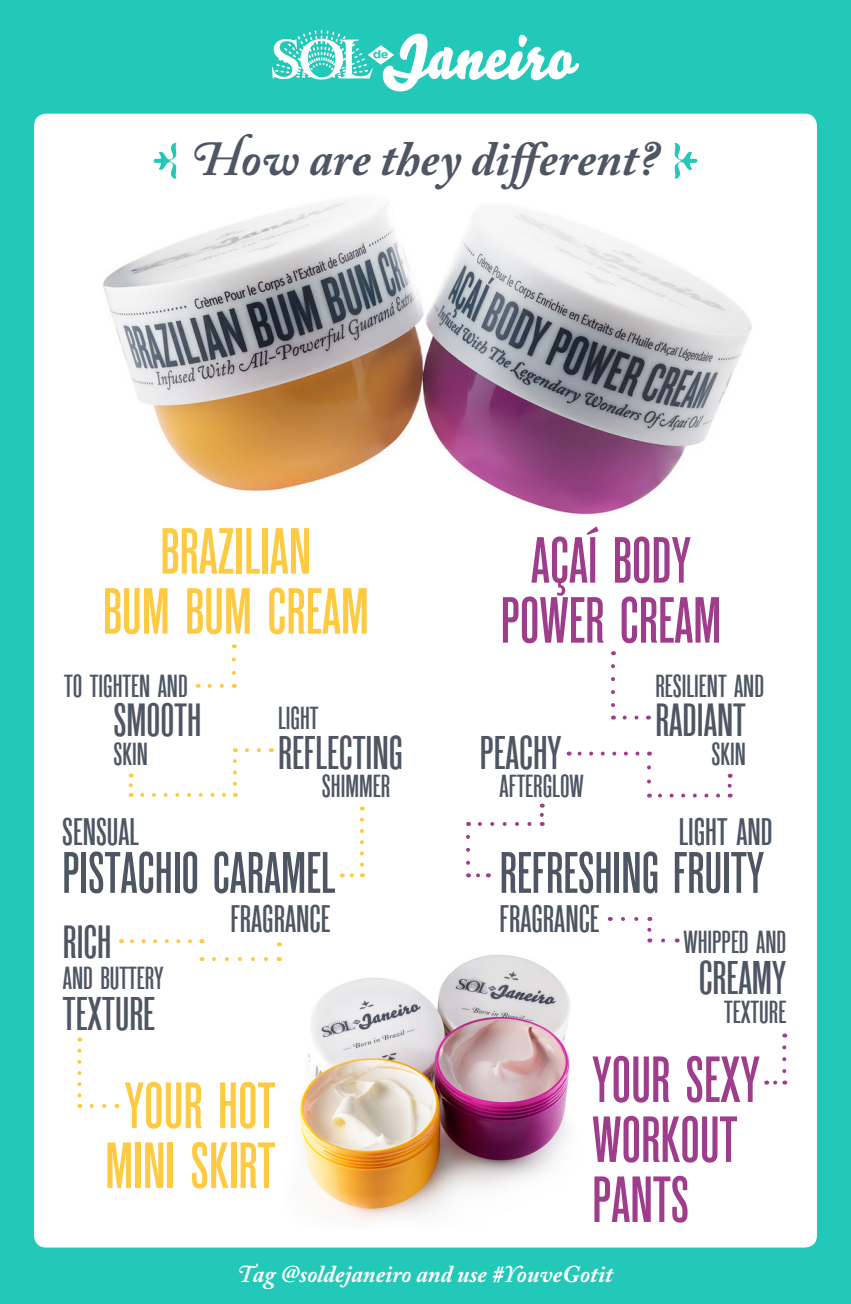
<style>
.page{position:relative;width:851px;height:1304px;background:#fff}
.page>*{position:absolute;margin:0;border:0;box-sizing:border-box;transform-origin:0 0}
.t1{font:500 65px/60px "Reforma Grotesk W01";color:#9e3d8b;text-align:center}
.t2{font:500 65px/60px "Reforma Grotesk W01";color:#feca42;text-align:center}
.t3{font:500 58.3px "Reforma Grotesk W01";color:#4e5664}
.t4{font:italic 700 48.7px "Adobe Caslon Pro";color:#4e5664}
.t5{font:500 47px "Reforma Grotesk W01";color:#4e5664}
.t6{font:500 46.3px "Reforma Grotesk W01";color:#4e5664}
.t7{font:500 38.2px "Reforma Grotesk W01";color:#4e5664}
.t8{font:500 31.7px "Reforma Grotesk W01";color:#4e5664}
.t9{font:italic 700 24px "Adobe Caslon Pro";color:#fff}
.s1{font-family:"Adobe Caslon Swash";font-weight:600}
</style>
<div class="page">
<div style="left:0;top:0;width:850px;height:1304px;background:#22c8b8"></div>
<div style="left:34px;top:114px;width:782px;height:1133px;background:#fff;border-radius:12px"></div>
<img style="left:299px;top:955px;width:271px;height:266px">
<img style="left:103px;top:166px;width:649px;height:349px">
<svg style="left:154px;top:143px;width:22px;height:36px"></svg>
<svg style="left:674px;top:143px;width:23px;height:36px"></svg>
<svg style="left:272px;top:30px;width:307px;height:61px"></svg>
<svg style="left:232px;top:659px;width:4px;height:29px"></svg>
<svg style="left:198px;top:684px;width:24px;height:4px"></svg>
<svg style="left:624px;top:716px;width:15px;height:4px"></svg>
<svg style="left:611px;top:666px;width:4px;height:54px"></svg>
<svg style="left:360px;top:820px;width:4px;height:57px"></svg>
<svg style="left:342px;top:873px;width:10px;height:4px"></svg>
<svg style="left:142px;top:793px;width:84px;height:4px"></svg>
<svg style="left:247px;top:748px;width:14px;height:4px"></svg>
<svg style="left:129px;top:785px;width:4px;height:12px"></svg>
<svg style="left:233px;top:748px;width:4px;height:36px"></svg>
<svg style="left:212px;top:957px;width:54px;height:4px"></svg>
<svg style="left:277px;top:957px;width:4px;height:4px"></svg>
<svg style="left:199px;top:939px;width:4px;height:5px"></svg>
<svg style="left:121px;top:939px;width:69px;height:4px"></svg>
<svg style="left:92px;top:1104px;width:15px;height:4px"></svg>
<svg style="left:77px;top:1051px;width:4px;height:57px"></svg>
<svg style="left:727px;top:786px;width:4px;height:12px"></svg>
<svg style="left:649px;top:794px;width:69px;height:4px"></svg>
<svg style="left:647px;top:752px;width:4px;height:30px"></svg>
<svg style="left:568px;top:752px;width:69px;height:4px"></svg>
<svg style="left:539px;top:815px;width:4px;height:11px"></svg>
<svg style="left:468px;top:822px;width:61px;height:4px"></svg>
<svg style="left:466px;top:837px;width:4px;height:40px"></svg>
<svg style="left:478px;top:873px;width:11px;height:4px"></svg>
<svg style="left:623px;top:917px;width:16px;height:4px"></svg>
<svg style="left:647px;top:930px;width:4px;height:12px"></svg>
<svg style="left:782px;top:1047px;width:4px;height:38px"></svg>
<svg style="left:766px;top:1081px;width:9px;height:4px"></svg>
<p class="t4" style="left:192px;top:130px;width:467px"><span class="s1">H</span>ow are they different?</p>
<p class="t2" style="left:103px;top:522px;width:268px">BRAZILIAN<br>BUM BUM CREAM</p>
<p class="t1" style="left:500px;top:531px;width:222px">AÇAÍ BODY<br>POWER CREAM</p>
<p class="t8" style="left:64px;top:669px;width:125px">TO TIGHTEN AND</p>
<p class="t8" style="left:655px;top:669px;width:110px">RESILIENT AND</p>
<p class="t6" style="left:113px;top:695px;width:89px">SMOOTH</p>
<p class="t6" style="left:655px;top:695px;width:92px">RADIANT</p>
<p class="t8" style="left:278px;top:701px;width:42px">LIGHT</p>
<p class="t5" style="left:278px;top:727px;width:126px">REFLECTING</p>
<p class="t5" style="left:480px;top:727px;width:83px">PEACHY</p>
<p class="t8" style="left:113px;top:737px;width:36px">SKIN</p>
<p class="t8" style="left:711px;top:737px;width:36px">SKIN</p>
<p class="t7" style="left:62px;top:811px;width:78px">SENSUAL</p>
<p class="t8" style="left:322px;top:769px;width:70px">SHIMMER</p>
<p class="t3" style="left:62px;top:842px;width:274px">PISTACHIO CARAMEL</p>
<p class="t6" style="left:63px;top:917px;width:50px">RICH</p>
<p class="t8" style="left:63px;top:961px;width:102px">AND BUTTERY</p>
<p class="t5" style="left:63px;top:989px;width:94px">TEXTURE</p>
<p class="t7" style="left:230px;top:898px;width:101px">FRAGRANCE</p>
<p class="t2" style="left:125px;top:1076px;width:152px">YOUR HOT</p>
<p class="t2" style="left:105px;top:1136px;width:172px">MINI SKIRT</p>
<p class="t8" style="left:499px;top:769px;width:86px">AFTERGLOW</p>
<p class="t7" style="left:678px;top:811px;width:95px">LIGHT AND</p>
<p class="t3" style="left:499px;top:842px;width:266px">REFRESHING FRUITY</p>
<p class="t7" style="left:499px;top:898px;width:101px">FRAGRANCE</p>
<p class="t8" style="left:683px;top:925px;width:104px">WHIPPED AND</p>
<p class="t5" style="left:698px;top:953px;width:89px">CREAMY</p>
<p class="t8" style="left:724px;top:995px;width:64px">TEXTURE</p>
<p class="t1" style="left:592px;top:1050px;width:169px;text-align:left">YOUR SEXY<br>WORKOUT<br>PANTS</p>
<p class="t9" style="left:238px;top:1260px;width:376px"><span class="s1">T</span>ag @soldejaneiro and use #<span class="s1">Y</span>ouveGotit</p>
</div>
